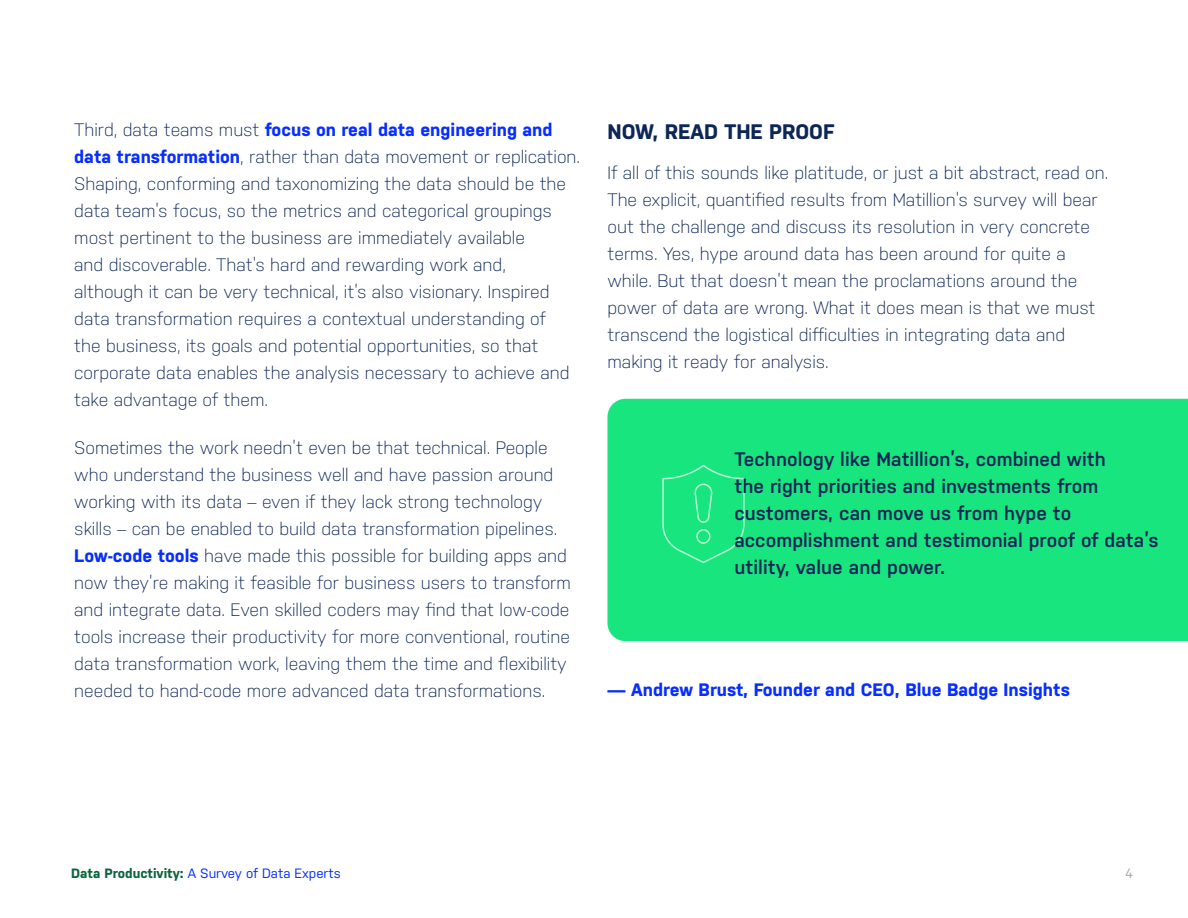
<style>
.page{position:relative;width:1188px;height:918px;background:#fff}
.page>*{position:absolute;margin:0;border:0;box-sizing:border-box;transform-origin:0 0}
.t1{font:700 21px "Nudista";color:#0c2656}
.t2{font:600 19.5px/27px "Nudista";letter-spacing:.005em;color:#0d2656}
.t3{font:300 18px/27px "Nudista";color:#0d2656}
.t4{font:700 18px "Nudista";color:#072eff}
.t5{font:13.5px "Nudista";color:#072eff}
.t6{font:13.5px "Nudista";color:#a6a8ab}
.s1{font-weight:700;color:#072eff}
.s2{font-weight:700;color:#0c643d}
</style>
<div class="page">
<div style="left:607px;top:399px;width:581px;height:242px;background:#19e57f"></div>
<svg style="left:662px;top:463px;width:83px;height:101px;background:#25e685"></svg>
<p class="t3" style="left:74px;top:116px;width:507px">Third, data teams must <span class="s1">focus on real data engineering and data transformation</span>, rather than data movement or replication.<br>Shaping, conforming and taxonomizing the data should be the data team’s focus, so the metrics and categorical groupings most pertinent to the business are immediately available<br>and discoverable. That’s hard and rewarding work and,<br>although it can be very technical, it’s also visionary. Inspired data transformation requires a contextual understanding of<br>the business, its goals and potential opportunities, so that corporate data enables the analysis necessary to achieve and take advantage of them.</p>
<p class="t3" style="left:74px;top:434px;width:498px">Sometimes the work needn’t even be that technical. People who understand the business well and have passion around working with its data – even if they lack strong technology skills – can be enabled to build data transformation pipelines.<br><span class="s1">Low-code tools</span> have made this possible for building apps and now they’re making it feasible for business users to transform and integrate data. Even skilled coders may find that low-code tools increase their productivity for more conventional, routine data transformation work, leaving them the time and flexibility needed to hand-code more advanced data transformations.</p>
<p class="t1" style="left:608px;top:119px;width:228px">NOW, READ THE PROOF</p>
<p class="t3" style="left:608px;top:159px;width:502px">If all of this sounds like platitude, or just a bit abstract, read on.<br>The explicit, quantified results from Matillion’s survey will bear out the challenge and discuss its resolution in very concrete terms. Yes, hype around data has been around for quite a while. But that doesn’t mean the proclamations around the power of data are wrong. What it does mean is that we must transcend the logistical difficulties in integrating data and making it ready for analysis.</p>
<p class="t2" style="left:734px;top:445px;width:426px">Technology like Matillion’s, combined with<br>the right priorities and investments from customers, can move us from hype to accomplishment and testimonial proof of data’s utility, value and power.</p>
<p class="t4" style="left:608px;top:679px;width:464px">— Andrew Brust, Founder and CEO, Blue Badge Insights</p>
<p class="t5" style="left:71px;top:866px;width:271px"><span class="s2">Data Productivity:</span> A Survey of Data Experts</p>
<p class="t6" style="left:1125px;top:866px;width:9px">4</p>
</div>
